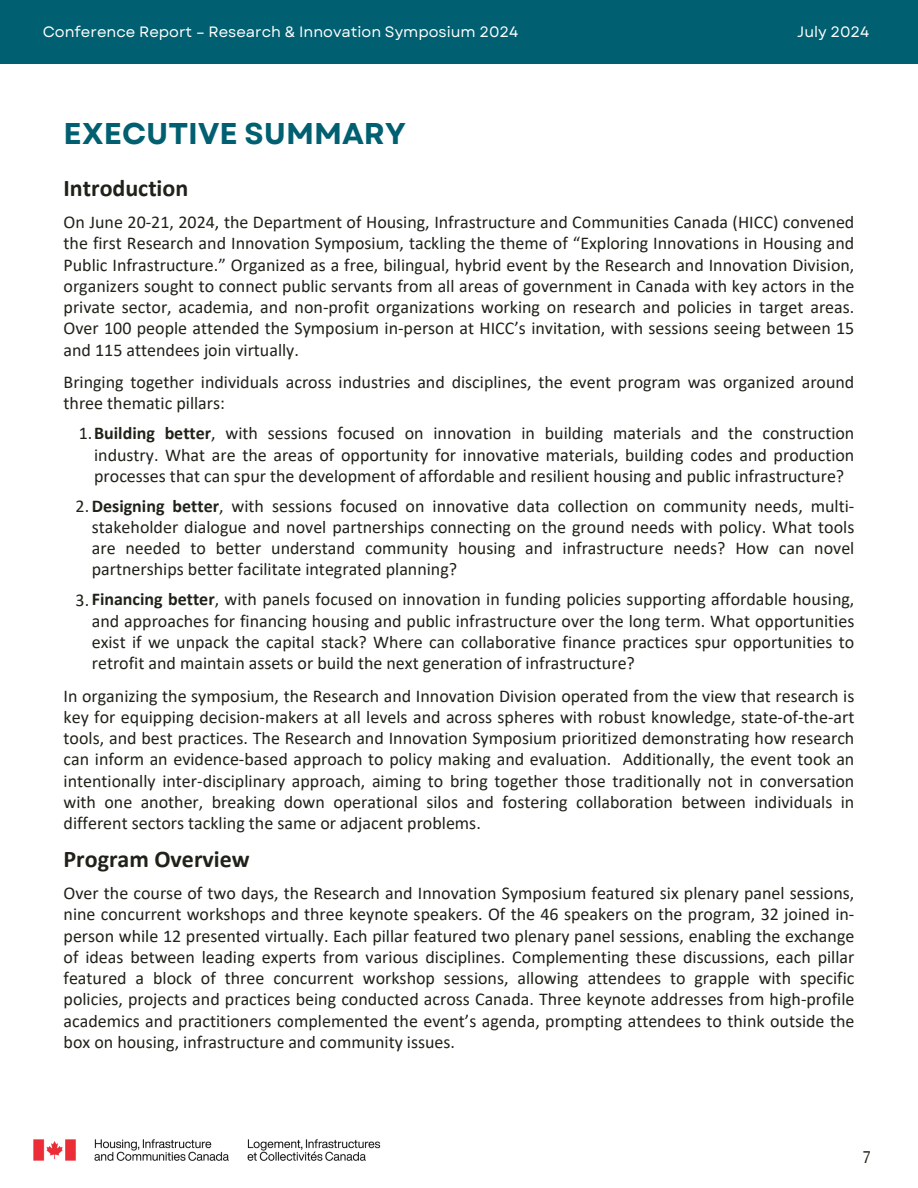
<style>
.page{position:relative;width:918px;height:1188px;background:#fff}
.page>*{position:absolute;margin:0;border:0;box-sizing:border-box;transform-origin:0 0}
.t1{font:700 30px "Garet";color:#005f70}
.t2{font:700 24px "Calibri";color:#21211a}
.t3{font:18px/21.3px "Calibri";color:#21211a;text-align:justify}
.t4{font:18px "Arsenal";color:#21211a}
.t5{font:15px "Garet";color:#fff}
.s1{font-weight:700}
</style>
<div class="page">
<div style="left:0;top:0;width:918px;height:64px;background:#005f70"></div>
<img style="left:33px;top:1139px;width:348px;height:22px">
<p class="t5" style="left:43px;top:21px;width:477px">Conference Report – Research &amp; Innovation Symposium 2024</p>
<p class="t5" style="left:797px;top:21px;width:74px">July 2024</p>
<p class="t1" style="left:64px;top:111px;width:344px">EXECUTIVE SUMMARY</p>
<h3 class="t2" style="left:64px;top:178px;width:126px">Introduction</h3>
<h3 class="t3" style="left:64px;top:213px;width:792px">On June 20-21, 2024, the Department of Housing, Infrastructure and Communities Canada (HICC) convened the first Research and Innovation Symposium, tackling the theme of “Exploring Innovations in Housing and Public Infrastructure.” Organized as a free, bilingual, hybrid event by the Research and Innovation Division, organizers sought to connect public servants from all areas of government in Canada with key actors in the private sector, academia, and non-profit organizations working on research and policies in target areas.<br>Over 100 people attended the Symposium in-person at HICC’s invitation, with sessions seeing between 15 and 115 attendees join virtually.</h3>
<h2 class="t3" style="left:64px;top:373px;width:792px">Bringing together individuals across industries and disciplines, the event program was organized around three thematic pillars:</h2>
<p class="t3" style="left:94px;top:424px;width:762px;text-indent:-15px">1.<span class="s1">Building better</span>, with sessions focused on innovation in building materials and the construction industry. What are the areas of opportunity for innovative materials, building codes and production processes that can spur the development of affordable and resilient housing and public infrastructure?</p>
<h1 class="t3" style="left:92px;top:497px;width:764px;text-indent:-16px">2.<span class="s1">Designing better</span>, with sessions focused on innovative data collection on community needs, multi&shy;stakeholder dialogue and novel partnerships connecting on the ground needs with policy. What tools are needed to better understand community housing and infrastructure needs? How can novel partnerships better facilitate integrated planning?</h1>
<h2 class="t3" style="left:92px;top:590px;width:764px;text-indent:-16px">3.<span class="s1">Financing better</span>, with panels focused on innovation in funding policies supporting affordable housing, and approaches for financing housing and public infrastructure over the long term. What opportunities exist if we unpack the capital stack? Where can collaborative finance practices spur opportunities to retrofit and maintain assets or build the next generation of infrastructure?</h2>
<p class="t3" style="left:64px;top:687px;width:792px">In organizing the symposium, the Research and Innovation Division operated from the view that research is key for equipping decision-makers at all levels and across spheres with robust knowledge, state-of-the-art tools, and best practices. The Research and Innovation Symposium prioritized demonstrating how research can inform an evidence-based approach to policy making and evaluation. Additionally, the event took an intentionally inter-disciplinary approach, aiming to bring together those traditionally not in conversation with one another, breaking down operational silos and fostering collaboration between individuals in different sectors tackling the same or adjacent problems.</p>
<p class="t2" style="left:64px;top:849px;width:188px">Program Overview</p>
<p class="t3" style="left:64px;top:884px;width:792px">Over the course of two days, the Research and Innovation Symposium featured six plenary panel sessions, nine concurrent workshops and three keynote speakers. Of the 46 speakers on the program, 32 joined in&shy;person while 12 presented virtually. Each pillar featured two plenary panel sessions, enabling the exchange of ideas between leading experts from various disciplines. Complementing these discussions, each pillar featured a block of three concurrent workshop sessions, allowing attendees to grapple with specific policies, projects and practices being conducted across Canada. Three keynote addresses from high-profile academics and practitioners complemented the event’s agenda, prompting attendees to think outside the box on housing, infrastructure and community issues.</p>
<p class="t4" style="left:863px;top:1145px;width:9px">7</p>
</div>
